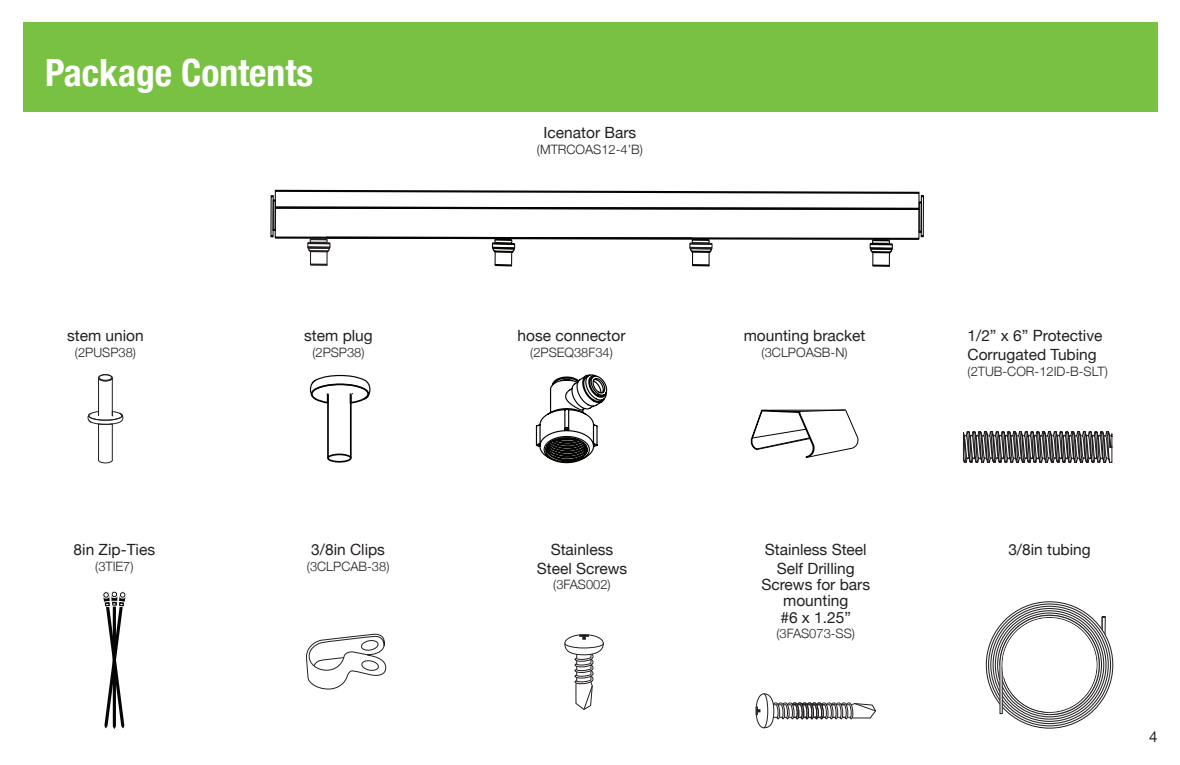
<style>
.page{position:relative;width:1180px;height:765px;background:#fff}
.page>*{position:absolute;margin:0;border:0;box-sizing:border-box;transform-origin:0 0}
.t1{font:700 condensed 37.5px "Helvetica Neue";color:#fff}
.t2{font:15.5px/18.6px "Helvetica Neue";color:#231f20;text-align:center}
.t3{font:15px "Helvetica Neue";color:#231f20}
.t4{font:300 12.88px "Helvetica Neue";color:#231f20}
</style>
<div class="page">
<div style="left:22px;top:22px;width:1135px;height:90px;background:#79c142"></div>
<div style="left:270px;top:195px;width:4px;height:42px;border:1px solid #050504"></div>
<div style="left:918px;top:202px;width:3px;height:31px;border:1px solid #050504"></div>
<div style="left:920px;top:195px;width:3px;height:42px;border:1px solid #050504"></div>
<svg style="left:102px;top:591px;width:24px;height:138px"></svg>
<svg style="left:306px;top:633px;width:81px;height:57px"></svg>
<svg style="left:564px;top:634px;width:39px;height:76px"></svg>
<svg style="left:755px;top:693px;width:121px;height:35px"></svg>
<svg style="left:985px;top:601px;width:127px;height:128px"></svg>
<svg style="left:962px;top:431px;width:150px;height:32px;background:#6d6a6b"></svg>
<svg style="left:87px;top:374px;width:37px;height:90px"></svg>
<svg style="left:274px;top:189px;width:645px;height:275px"></svg>
<h1 class="t1" style="left:45px;top:41px;width:269px">Package Contents</h1>
<p class="t2" style="left:543px;top:124px;width:94px">Icenator Bars</p>
<p class="t4" style="left:536px;top:139px;width:108px">(MTRCOAS12-4’B)</p>
<p class="t2" style="left:67px;top:328px;width:78px">stem union</p>
<p class="t4" style="left:75px;top:342px;width:62px">(2PUSP38)</p>
<p class="t2" style="left:304px;top:328px;width:70px">stem plug</p>
<p class="t4" style="left:312px;top:342px;width:54px">(2PSP38)</p>
<p class="t2" style="left:517px;top:328px;width:109px">hose connector</p>
<p class="t4" style="left:530px;top:342px;width:84px">(2PSEQ38F34)</p>
<p class="t2" style="left:743px;top:328px;width:123px">mounting bracket</p>
<p class="t4" style="left:761px;top:342px;width:87px">(3CLPOASB-N)</p>
<p class="t2" style="left:967px;top:328px;width:136px;text-align:left">1/2” x 6” Protective<br>Corrugated Tubing</p>
<p class="t4" style="left:967px;top:361px;width:142px">(2TUB-COR-12ID-B-SLT)</p>
<p class="t2" style="left:74px;top:541px;width:83px">8in Zip-Ties</p>
<p class="t4" style="left:95px;top:556px;width:40px">(3TIE7)</p>
<p class="t2" style="left:311px;top:541px;width:75px">3/8in Clips</p>
<p class="t4" style="left:307px;top:556px;width:84px">(3CLPCAB-38)</p>
<p class="t2" style="left:536px;top:541px;width:92px">Stainless<br>Steel Screws</p>
<p class="t4" style="left:553px;top:574px;width:59px">(3FAS002)</p>
<p class="t2" style="left:764px;top:541px;width:103px">Stainless Steel<br>Self Drilling</p>
<p class="t2" style="left:761px;top:577px;width:110px;line-height:16.2px">Screws for bars mounting<br>#6 x 1.25”</p>
<p class="t4" style="left:776px;top:623px;width:80px">(3FAS073-SS)</p>
<p class="t2" style="left:1007px;top:541px;width:84px">3/8in tubing</p>
<p class="t3" style="left:1148px;top:726px;width:10px">4</p>
</div>
